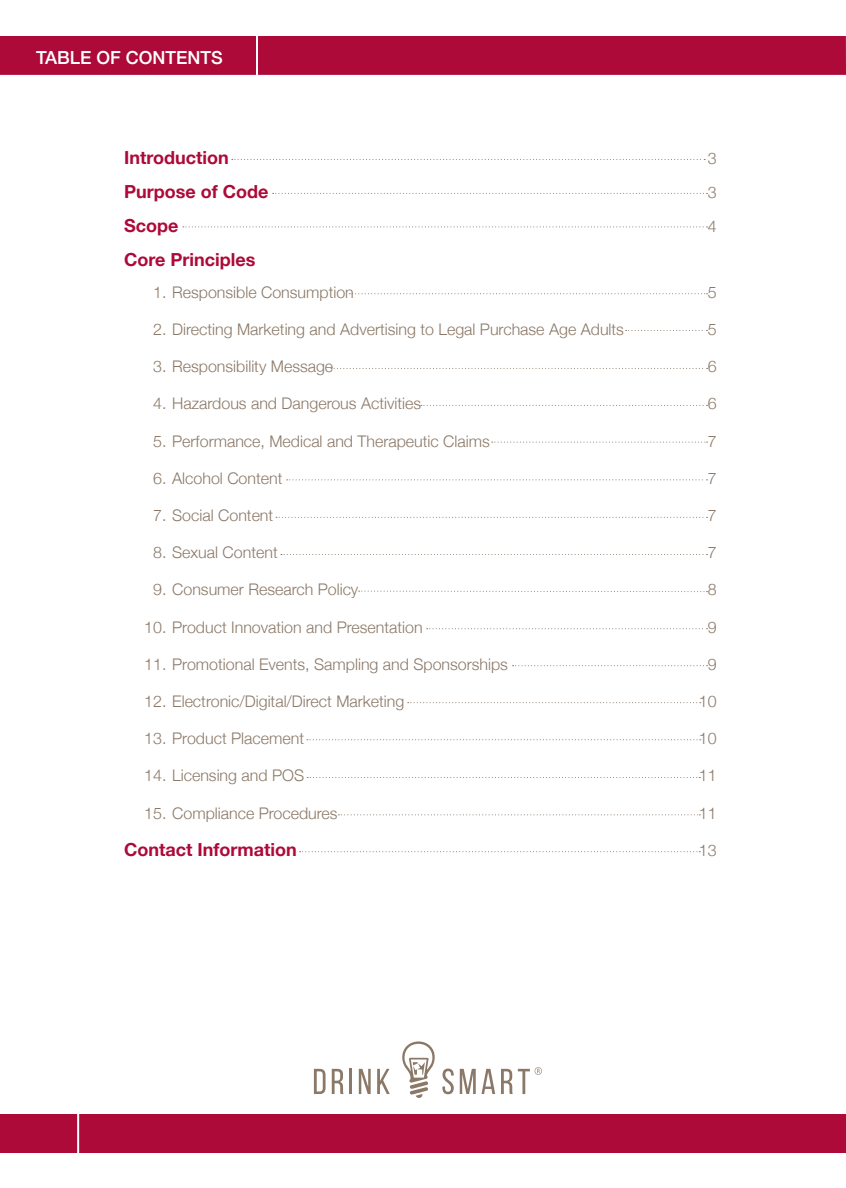
<style>
.page{position:relative;width:846px;height:1188px;background:#fff}
.page>*{position:absolute;margin:0;border:0;box-sizing:border-box;transform-origin:0 0}
.t1{font:700 18px "Helvetica Neue";color:#ad0a39}
.t2{font:500 18px "Helvetica Neue";color:#fff}
.t3{font:300 16px "Helvetica Neue";color:#8b7867}
</style>
<div class="page">
<div style="left:0;top:36px;width:846px;height:39px;background:#ad0a39"></div>
<hr style="left:256px;top:25px;width:2px;height:57px;background:#fff">
<div style="left:0;top:1115px;width:846px;height:38px;background:#ad0a39"></div>
<hr style="left:77px;top:1110px;width:2px;height:51px;background:#fff">
<svg style="left:349px;top:293px;width:359px;height:1px"></svg>
<svg style="left:626px;top:330px;width:82px;height:1px"></svg>
<svg style="left:232px;top:159px;width:473px;height:1px"></svg>
<svg style="left:273px;top:193px;width:435px;height:1px"></svg>
<svg style="left:183px;top:226px;width:525px;height:1px"></svg>
<svg style="left:331px;top:368px;width:377px;height:1px"></svg>
<svg style="left:421px;top:405px;width:287px;height:1px"></svg>
<svg style="left:492px;top:442px;width:216px;height:1px"></svg>
<svg style="left:287px;top:479px;width:421px;height:1px"></svg>
<svg style="left:276px;top:517px;width:432px;height:1px"></svg>
<svg style="left:281px;top:554px;width:427px;height:1px"></svg>
<svg style="left:359px;top:591px;width:349px;height:1px"></svg>
<svg style="left:427px;top:628px;width:281px;height:1px"></svg>
<svg style="left:513px;top:665px;width:195px;height:1px"></svg>
<svg style="left:408px;top:702px;width:293px;height:1px"></svg>
<svg style="left:307px;top:739px;width:394px;height:1px"></svg>
<svg style="left:307px;top:777px;width:393px;height:1px"></svg>
<svg style="left:338px;top:814px;width:362px;height:1px"></svg>
<svg style="left:300px;top:851px;width:400px;height:1px"></svg>
<svg style="left:402px;top:1041px;width:33px;height:57px"></svg>
<svg style="left:314px;top:1069px;width:12px;height:25px"></svg>
<svg style="left:332px;top:1069px;width:12px;height:25px"></svg>
<hr style="left:350px;top:1069px;width:2px;height:25px;background:#8b7867">
<svg style="left:359px;top:1069px;width:12px;height:25px"></svg>
<svg style="left:377px;top:1069px;width:13px;height:25px"></svg>
<svg style="left:442px;top:1069px;width:12px;height:25px"></svg>
<svg style="left:460px;top:1069px;width:16px;height:25px"></svg>
<svg style="left:482px;top:1069px;width:13px;height:25px"></svg>
<svg style="left:501px;top:1067px;width:41px;height:27px"></svg>
<p class="t2" style="left:36px;top:43px;width:188px">TABLE OF CONTENTS</p>
<p class="t1" style="left:124px;top:143px;width:106px">Introduction</p>
<p class="t3" style="left:708px;top:145px;width:10px">3</p>
<p class="t1" style="left:124px;top:177px;width:146px">Purpose of Code</p>
<p class="t3" style="left:708px;top:179px;width:10px">3</p>
<p class="t1" style="left:124px;top:211px;width:56px">Scope</p>
<p class="t3" style="left:708px;top:213px;width:10px">4</p>
<p class="t1" style="left:124px;top:245px;width:133px">Core Principles</p>
<p class="t3" style="left:153px;top:279px;width:202px">1. Responsible Consumption</p>
<p class="t3" style="left:708px;top:279px;width:10px">5</p>
<p class="t3" style="left:153px;top:316px;width:472px">2. Directing Marketing and Advertising to Legal Purchase Age Adults</p>
<p class="t3" style="left:708px;top:316px;width:10px">5</p>
<p class="t3" style="left:153px;top:354px;width:182px">3. Responsibility Message</p>
<p class="t3" style="left:708px;top:354px;width:10px">6</p>
<p class="t3" style="left:153px;top:391px;width:270px">4. Hazardous and Dangerous Activities</p>
<p class="t3" style="left:708px;top:391px;width:10px">6</p>
<p class="t3" style="left:153px;top:428px;width:338px">5. Performance, Medical and Therapeutic Claims</p>
<p class="t3" style="left:708px;top:428px;width:10px">7</p>
<p class="t3" style="left:153px;top:465px;width:131px">6. Alcohol Content</p>
<p class="t3" style="left:708px;top:465px;width:10px">7</p>
<p class="t3" style="left:153px;top:502px;width:122px">7. Social Content</p>
<p class="t3" style="left:708px;top:502px;width:10px">7</p>
<p class="t3" style="left:153px;top:540px;width:126px">8. Sexual Content</p>
<p class="t3" style="left:708px;top:540px;width:10px">7</p>
<p class="t3" style="left:153px;top:577px;width:207px">9. Consumer Research Policy</p>
<p class="t3" style="left:708px;top:577px;width:10px">8</p>
<p class="t3" style="left:144px;top:614px;width:280px">10. Product Innovation and Presentation</p>
<p class="t3" style="left:708px;top:614px;width:10px">9</p>
<p class="t3" style="left:144px;top:651px;width:365px">11. Promotional Events, Sampling and Sponsorships</p>
<p class="t3" style="left:708px;top:651px;width:10px">9</p>
<p class="t3" style="left:144px;top:688px;width:262px">12. Electronic/Digital/Direct Marketing</p>
<p class="t3" style="left:699px;top:688px;width:19px">10</p>
<p class="t3" style="left:144px;top:726px;width:161px">13. Product Placement</p>
<p class="t3" style="left:699px;top:726px;width:19px">10</p>
<p class="t3" style="left:144px;top:763px;width:161px">14. Licensing and POS</p>
<p class="t3" style="left:699px;top:763px;width:19px">11</p>
<p class="t3" style="left:144px;top:800px;width:195px">15. Compliance Procedures</p>
<p class="t3" style="left:699px;top:800px;width:19px">11</p>
<p class="t1" style="left:124px;top:835px;width:174px">Contact Information</p>
<p class="t3" style="left:699px;top:837px;width:19px">13</p>
</div>
